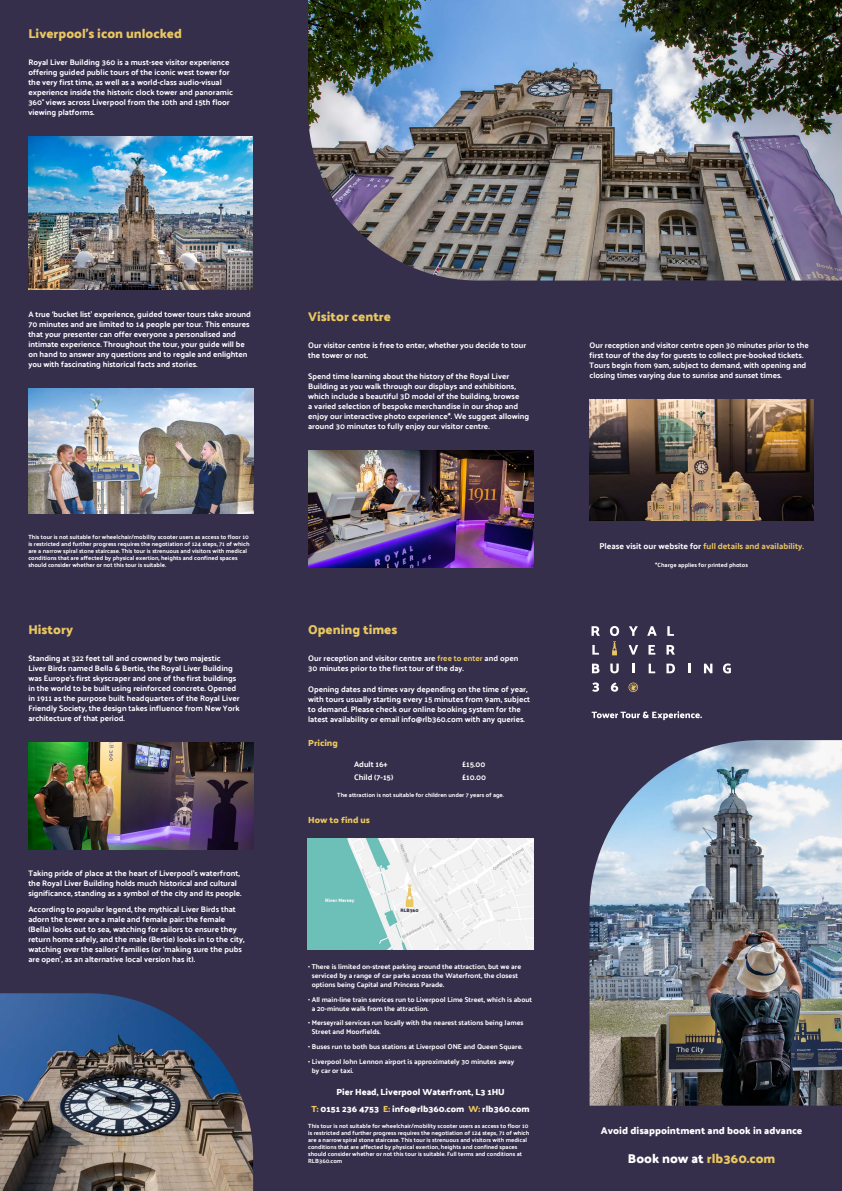
<style>
.page{position:relative;width:842px;height:1191px;background:#352f4b}
.page>*{position:absolute;margin:0;border:0;box-sizing:border-box;transform-origin:0 0}
.t1{font:600 13px "Palanquin Dark";color:#ebc761}
.t2{font:600 10px "Palanquin Dark";color:#fff}
.t3{font:600 9px/16.7px "Palanquin Dark";color:#fff;text-align:center}
.t4{font:600 9px "Palanquin Dark";color:#ebc761}
.t5{font:8.5px "Palanquin Dark";color:#ebc761}
.t6{font:8px/10px "Palanquin Dark";color:#fff}
.t7{font:7px/9px "Palanquin Dark";color:#fff}
.t8{font:6px/7px "Palanquin Dark";color:#fff}
.t9{font:600 5px "Palanquin Dark";color:#f6f6f6}
.t10{font:600 5px "Palanquin Dark";color:#352f4b}
.s1{color:#ebc761}
.s2{color:#fff}
</style>
<div class="page">
<img style="left:308px;top:0;width:534px;height:280px">
<img style="left:28px;top:742px;width:225px;height:107px">
<img style="left:589px;top:399px;width:225px;height:121px">
<img style="left:308px;top:451px;width:225px;height:116px">
<img style="left:28px;top:137px;width:224px;height:152px">
<img style="left:28px;top:388px;width:225px;height:125px">
<img style="left:589px;top:740px;width:253px;height:365px">
<img style="left:0;top:993px;width:253px;height:198px">
<img style="left:308px;top:838px;width:225px;height:111px">
<svg style="left:591px;top:626px;width:9px;height:10px"></svg>
<svg style="left:629px;top:626px;width:9px;height:10px"></svg>
<svg style="left:647px;top:626px;width:10px;height:10px"></svg>
<svg style="left:667px;top:626px;width:7px;height:10px"></svg>
<svg style="left:592px;top:645px;width:7px;height:9px"></svg>
<svg style="left:629px;top:645px;width:9px;height:9px"></svg>
<svg style="left:648px;top:645px;width:7px;height:9px"></svg>
<svg style="left:666px;top:645px;width:9px;height:9px"></svg>
<svg style="left:592px;top:663px;width:7px;height:10px"></svg>
<svg style="left:610px;top:663px;width:9px;height:10px"></svg>
<svg style="left:632px;top:663px;width:2px;height:10px"></svg>
<svg style="left:649px;top:663px;width:6px;height:10px"></svg>
<svg style="left:666px;top:663px;width:9px;height:10px"></svg>
<svg style="left:688px;top:663px;width:3px;height:10px"></svg>
<svg style="left:704px;top:663px;width:8px;height:10px"></svg>
<svg style="left:723px;top:663px;width:8px;height:10px"></svg>
<svg style="left:592px;top:682px;width:7px;height:10px"></svg>
<svg style="left:611px;top:682px;width:7px;height:9px"></svg>
<svg style="left:610px;top:626px;width:9px;height:29px"></svg>
<svg style="left:628px;top:682px;width:10px;height:10px"></svg>
<svg style="left:592px;top:711px;width:110px;height:9px"></svg>
<svg style="left:406px;top:884px;width:7px;height:23px"></svg>
<h1 class="t1" style="left:28px;top:26px;width:155px">Liverpool’s icon unlocked</h1>
<p class="t6" style="left:28px;top:58px;width:206px">Royal Liver Building 360 is a must-see visitor experience offering guided public tours of the iconic west tower for the very first time, as well as a world-class audio-visual experience inside the historic clock tower and panoramic 360° views across Liverpool from the 10th and 15th floor viewing platforms.</p>
<p class="t6" style="left:28px;top:309px;width:224px">A true ‘bucket list’ experience, guided tower tours take around 70 minutes and are limited to 14 people per tour. This ensures that your presenter can offer everyone a personalised and intimate experience. Throughout the tour, your guide will be on hand to answer any questions and to regale and enlighten you with fascinating historical facts and stories.</p>
<p class="t8" style="left:28px;top:533px;width:223px">This tour is not suitable for wheelchair/mobility scooter users as access to floor 10 is restricted and further progress requires the negotiation of 124 steps, 71 of which are a narrow spiral stone staircase. This tour is strenuous and visitors with medical conditions that are affected by physical exertion, heights and confined spaces should consider whether or not this tour is suitable.</p>
<h1 class="t1" style="left:28px;top:622px;width:46px">History</h1>
<p class="t6" style="left:28px;top:653px;width:213px">Standing at 322 feet tall and crowned by two majestic Liver Birds named Bella &amp; Bertie, the Royal Liver Building was Europe’s first skyscraper and one of the first buildings in the world to be built using reinforced concrete. Opened in 1911 as the purpose built headquarters of the Royal Liver Friendly Society, the design takes influence from New York architecture of that period.</p>
<p class="t6" style="left:28px;top:868px;width:215px">Taking pride of place at the heart of Liverpool’s waterfront, the Royal Liver Building holds much historical and cultural significance, standing as a symbol of the city and its people.</p>
<p class="t6" style="left:28px;top:904px;width:218px">According to popular legend, the mythical Liver Birds that adorn the tower are a male and female pair: the female (Bella) looks out to sea, watching for sailors to ensure they return home safely, and the male (Bertie) looks in to the city, watching over the sailors’ families (or ‘making sure the pubs are open’, as an alternative local version has it).</p>
<h1 class="t1" style="left:308px;top:308px;width:84px">Visitor centre</h1>
<p class="t6" style="left:308px;top:340px;width:220px">Our visitor centre is free to enter, whether you decide to tour the tower or not.</p>
<p class="t6" style="left:308px;top:371px;width:223px">Spend time learning about the history of the Royal Liver Building as you walk through our displays and exhibitions, which include a beautiful 3D model of the building, browse<br>a varied selection of bespoke merchandise in our shop and enjoy our interactive photo experience*. We suggest allowing around 30 minutes to fully enjoy our visitor centre.</p>
<h1 class="t1" style="left:308px;top:622px;width:91px">Opening times</h1>
<p class="t6" style="left:308px;top:653px;width:212px">Our reception and visitor centre are <span class="s1">free to enter</span> and open<br>30 minutes prior to the first tour of the day.</p>
<p class="t6" style="left:308px;top:684px;width:224px">Opening dates and times vary depending on the time of year, with tours usually starting every 15 minutes from 9am, subject to demand. Please check our online booking system for the latest availability or email info@rlb360.com with any queries.</p>
<p class="t4" style="left:308px;top:737px;width:31px">Pricing</p>
<p class="t6" style="left:354px;top:759px;width:35px">Adult 16+</p>
<p class="t6" style="left:462px;top:759px;width:25px">£15.00</p>
<p class="t6" style="left:354px;top:772px;width:41px">Child (7-15)</p>
<p class="t6" style="left:462px;top:772px;width:25px">£10.00</p>
<p class="t8" style="left:337px;top:791px;width:168px">The attraction is not suitable for children under 7 years of age.</p>
<p class="t4" style="left:308px;top:814px;width:63px">How to find us</p>
<p class="t9" style="left:325px;top:897px;width:31px">River Mersey</p>
<p class="t10" style="left:400px;top:907px;width:20px">RLB360</p>
<p class="t7" style="left:312px;top:962px;width:211px;text-indent:-4px">• There is limited on-street parking around the attraction, but we are serviced by a range of car parks across the Waterfront, the closest options being Capital and Princess Parade.</p>
<p class="t7" style="left:312px;top:994px;width:222px;text-indent:-4px">• All main-line train services run to Liverpool Lime Street, which is about a 20-minute walk from the attraction.</p>
<p class="t7" style="left:312px;top:1018px;width:213px;text-indent:-4px">• Merseyrail services run locally with the nearest stations being James<br>Street and Moorfields.</p>
<p class="t7" style="left:308px;top:1042px;width:216px">• Buses run to both bus stations at Liverpool ONE and Queen Square.</p>
<p class="t7" style="left:312px;top:1056px;width:204px;text-indent:-4px">• Liverpool John Lennon airport is approximately 30 minutes away by car or taxi.</p>
<p class="t3" style="left:311px;top:1084px;width:220px">Pier Head, Liverpool Waterfront, L3 1HU<br><span class="s1">T:</span> 0151 236 4753 <span class="s1">E:</span> info@rlb360.com <span class="s1">W:</span> rlb360.com</p>
<p class="t8" style="left:308px;top:1122px;width:223px">This tour is not suitable for wheelchair/mobility scooter users as access to floor 10 is restricted and further progress requires the negotiation of 124 steps, 71 of which are a narrow spiral stone staircase. This tour is strenuous and visitors with medical conditions that are affected by physical exertion, heights and confined spaces should consider whether or not this tour is suitable. Full terms and conditions at RLB360.com</p>
<p class="t6" style="left:589px;top:340px;width:221px">Our reception and visitor centre open 30 minutes prior to the first tour of the day for guests to collect pre-booked tickets.<br>Tours begin from 9am, subject to demand, with opening and closing times varying due to sunrise and sunset times.</p>
<p class="t5" style="left:599px;top:541px;width:206px"><span class="s2">Please visit our website for</span> full details and availability.</p>
<p class="t8" style="left:655px;top:561px;width:94px">*Charge applies for printed photos</p>
<p class="t2" style="left:601px;top:1124px;width:203px">Avoid disappointment and book in advance</p>
<h1 class="t1" style="left:628px;top:1150px;width:149px"><span class="s2">Book now at</span> rlb360.com</h1>
</div>
